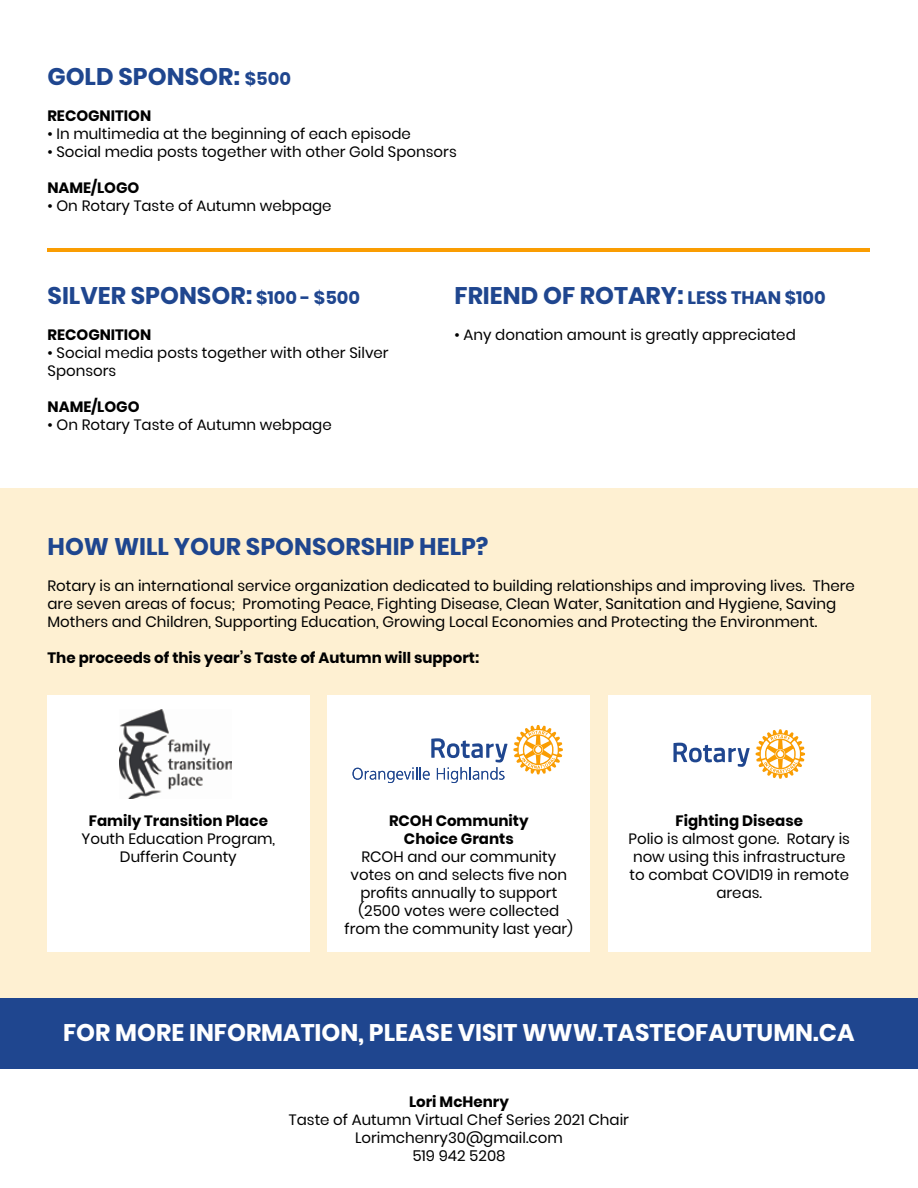
<style>
.page{position:relative;width:918px;height:1188px;background:#fff}
.page>*{position:absolute;margin:0;border:0;box-sizing:border-box;transform-origin:0 0}
.t1{font:700 24px "Poppins";color:#1f468f}
.t2{font:700 24px "Poppins";color:#fff}
.t3{font:15px/18px "Poppins";color:#000;text-align:center}
.t4{font:700 15px/18px "Poppins";color:#000;text-align:center}
.s1{font-size:18px}
</style>
<div class="page">
<div style="left:0;top:488px;width:918px;height:510px;background:#fef0d2"></div>
<div style="left:0;top:998px;width:918px;height:71px;background:#1f468f"></div>
<div style="left:47px;top:695px;width:263px;height:257px;background:#fff"></div>
<div style="left:328px;top:695px;width:262px;height:257px;background:#fff"></div>
<div style="left:608px;top:695px;width:262px;height:257px;background:#fff"></div>
<img style="left:120px;top:709px;width:112px;height:90px">
<svg style="left:353px;top:725px;width:210px;height:58px"></svg>
<svg style="left:756px;top:729px;width:49px;height:50px"></svg>
<svg style="left:673px;top:743px;width:77px;height:24px"></svg>
<hr style="left:48px;top:248px;width:822px;height:3px;background:#fa9d02">
<h1 class="t1" style="left:47px;top:62px;width:245px">GOLD SPONSOR: <span class="s1">$500</span></h1>
<p class="t4" style="left:47px;top:106px;width:105px">RECOGNITION</p>
<p class="t3" style="left:47px;top:124px;width:365px">• In multimedia at the beginning of each episode</p>
<p class="t3" style="left:47px;top:142px;width:411px">• Social media posts together with other Gold Sponsors</p>
<p class="t4" style="left:47px;top:178px;width:93px">NAME/LOGO</p>
<p class="t3" style="left:47px;top:196px;width:286px">• On Rotary Taste of Autumn webpage</p>
<h1 class="t1" style="left:48px;top:282px;width:314px">SILVER SPONSOR: <span class="s1">$100 - $500</span></h1>
<p class="t4" style="left:48px;top:326px;width:105px">RECOGNITION</p>
<p class="t3" style="left:48px;top:344px;width:343px;text-align:left">• Social media posts together with other Silver<br>Sponsors</p>
<p class="t4" style="left:48px;top:398px;width:93px">NAME/LOGO</p>
<p class="t3" style="left:48px;top:416px;width:286px">• On Rotary Taste of Autumn webpage</p>
<h1 class="t1" style="left:455px;top:282px;width:373px">FRIEND OF ROTARY: <span class="s1">LESS THAN $100</span></h1>
<p class="t3" style="left:455px;top:326px;width:343px">• Any donation amount is greatly appreciated</p>
<h1 class="t1" style="left:48px;top:532px;width:443px">HOW WILL YOUR SPONSORSHIP HELP?</h1>
<p class="t3" style="left:48px;top:576px;width:809px;text-align:left">Rotary is an international service organization dedicated to building relationships and improving lives. There are seven areas of focus; Promoting Peace, Fighting Disease, Clean Water, Sanitation and Hygiene, Saving<br>Mothers and Children, Supporting Education, Growing Local Economies and Protecting the Environment.</p>
<p class="t4" style="left:48px;top:648px;width:433px">The proceeds of this year’s Taste of Autumn will support:</p>
<p class="t4" style="left:89px;top:812px;width:181px">Family Transition Place</p>
<p class="t3" style="left:81px;top:830px;width:195px">Youth Education Program,<br>Dufferin County</p>
<p class="t4" style="left:389px;top:812px;width:141px">RCOH Community<br>Choice Grants</p>
<p class="t3" style="left:345px;top:848px;width:230px">RCOH and our community votes on and selects five non profits annually to support (2500 votes were collected from the community last year)</p>
<p class="t4" style="left:676px;top:812px;width:129px">Fighting Disease</p>
<p class="t3" style="left:628px;top:830px;width:223px">Polio is almost gone. Rotary is now using this infrastructure to combat COVID19 in remote areas.</p>
<h1 class="t2" style="left:63px;top:1018px;width:793px">FOR MORE INFORMATION, PLEASE VISIT WWW.TASTEOFAUTUMN.CA</h1>
<p class="t4" style="left:409px;top:1093px;width:101px">Lori McHenry</p>
<p class="t3" style="left:289px;top:1111px;width:342px">Taste of Autumn Virtual Chef Series 2021 Chair<br>Lorimchenry30@gmail.com<br>519 942 5208</p>
</div>
